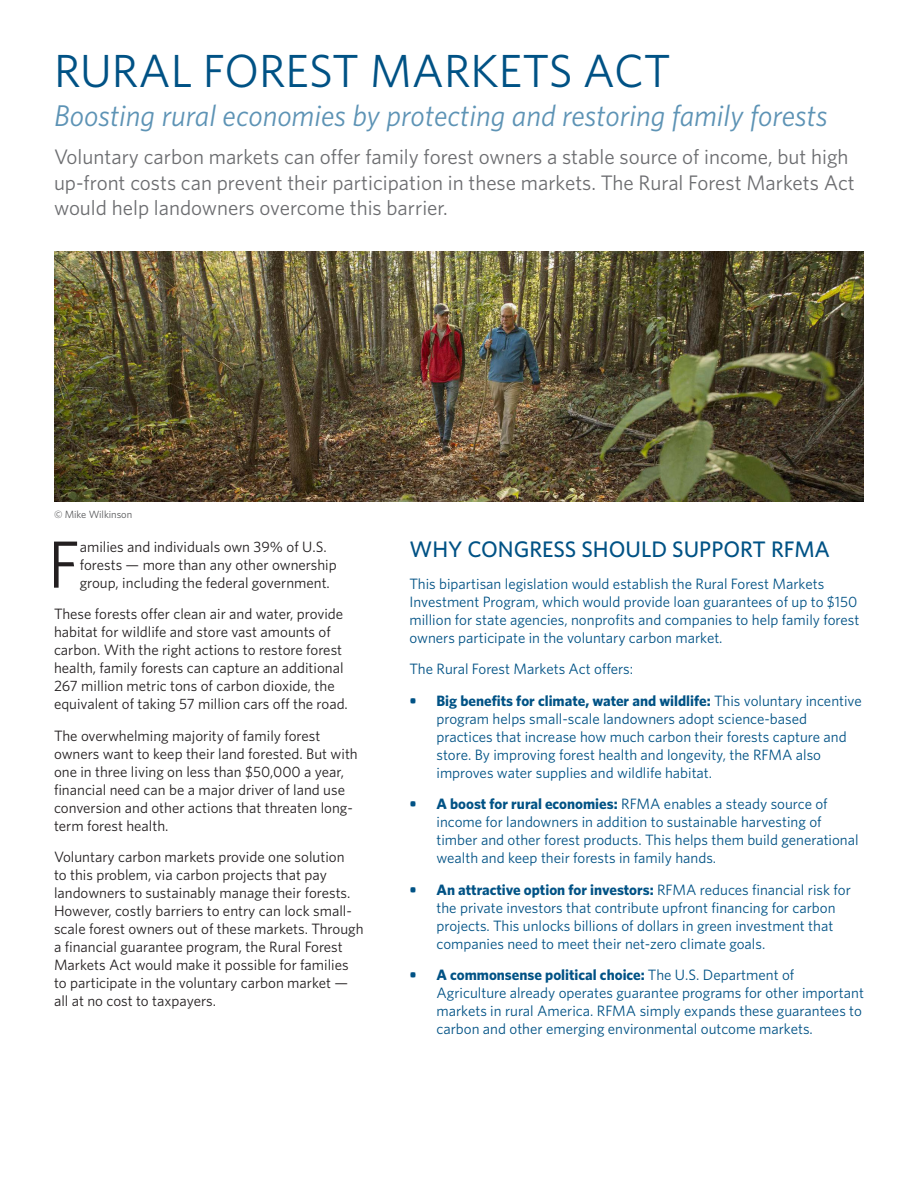
<style>
.page{position:relative;width:918px;height:1188px;background:#fff}
.page>*{position:absolute;margin:0;border:0;box-sizing:border-box;transform-origin:0 0}
.Text{font:66.75px "Whitney";color:#231f20}
.t1{font:46.5px "Whitney";color:#005285}
.Subhead{font:italic 30px "Whitney";color:#5d93b5}
.Text-2{font:500 22.5px "Whitney";color:#005285}
.Intro_text{font:21px/25.2px "Whitney";color:#6c6d70}
.Text-3{font:15px/18px "Whitney";color:#005285}
.Text-4{font:15px/18px "Whitney";color:#231f20}
.Photo_captions{font:10.5px "Whitney";letter-spacing:-.005em;color:#57585a}
.s1{font-weight:700}
</style>
<div class="page">
<img style="left:54px;top:252px;width:810px;height:250px">
<p class="t1" style="left:54px;top:40px;width:618px">RURAL FOREST MARKETS ACT</p>
<p class="Subhead" style="left:54px;top:95px;width:775px">Boosting rural economies by protecting and restoring family forests</p>
<p class="Intro_text" style="left:54px;top:144px;width:802px">Voluntary carbon markets can offer family forest owners a stable source of income, but high up-front costs can prevent their participation in these markets. The Rural Forest Markets Act would help landowners overcome this barrier.</p>
<p class="Photo_captions" style="left:54px;top:507px;width:80px">© Mike Wilkinson</p>
<p class="Text" style="left:48px;top:520px;width:33px">F</p>
<p class="Text-4" style="left:80px;top:537px;width:259px">amilies and individuals own 39% of U.S. forests — more than any other ownership group, including the federal government.</p>
<p class="Text-4" style="left:54px;top:605px;width:295px">These forests offer clean air and water, provide habitat for wildlife and store vast amounts of carbon. With the right actions to restore forest health, family forests can capture an additional 267 million metric tons of carbon dioxide, the equivalent of taking 57 million cars off the road.</p>
<p class="Text-4" style="left:54px;top:726px;width:305px">The overwhelming majority of family forest owners want to keep their land forested. But with one in three living on less than $50,000 a year, financial need can be a major driver of land use conversion and other actions that threaten long&shy;term forest health.</p>
<p class="Text-4" style="left:54px;top:848px;width:311px">Voluntary carbon markets provide one solution<br>to this problem, via carbon projects that pay landowners to sustainably manage their forests.<br>However, costly barriers to entry can lock small&shy;scale forest owners out of these markets. Through a financial guarantee program, the Rural Forest Markets Act would make it possible for families to participate in the voluntary carbon market — all at no cost to taxpayers.</p>
<p class="Text-2" style="left:410px;top:536px;width:422px">WHY CONGRESS SHOULD SUPPORT RFMA</p>
<p class="Text-3" style="left:410px;top:574px;width:451px">This bipartisan legislation would establish the Rural Forest Markets Investment Program, which would provide loan guarantees of up to $150 million for state agencies, nonprofits and companies to help family forest owners participate in the voluntary carbon market.</p>
<p class="Text-3" style="left:410px;top:660px;width:225px">The Rural Forest Markets Act offers:</p>
<p class="Text-3" style="left:436px;top:691px;width:427px;text-indent:-27px"><span class="s1">• Big benefits for climate, water and wildlife:</span> This voluntary incentive program helps small-scale landowners adopt science-based practices that increase how much carbon their forests capture and store. By improving forest health and longevity, the RFMA also improves water supplies and wildlife habitat.</p>
<p class="Text-3" style="left:436px;top:795px;width:424px;text-indent:-27px"><span class="s1">• A boost for rural economies:</span> RFMA enables a steady source of income for landowners in addition to sustainable harvesting of timber and other forest products. This helps them build generational wealth and keep their forests in family hands.</p>
<p class="Text-3" style="left:436px;top:880px;width:416px;text-indent:-27px"><span class="s1">• An attractive option for investors:</span> RFMA reduces financial risk for the private investors that contribute upfront financing for carbon projects. This unlocks billions of dollars in green investment that companies need to meet their net-zero climate goals.</p>
<p class="Text-3" style="left:436px;top:966px;width:429px;text-indent:-27px"><span class="s1">• A commonsense political choice:</span> The U.S. Department of Agriculture already operates guarantee programs for other important markets in rural America. RFMA simply expands these guarantees to carbon and other emerging environmental outcome markets.</p>
</div>
